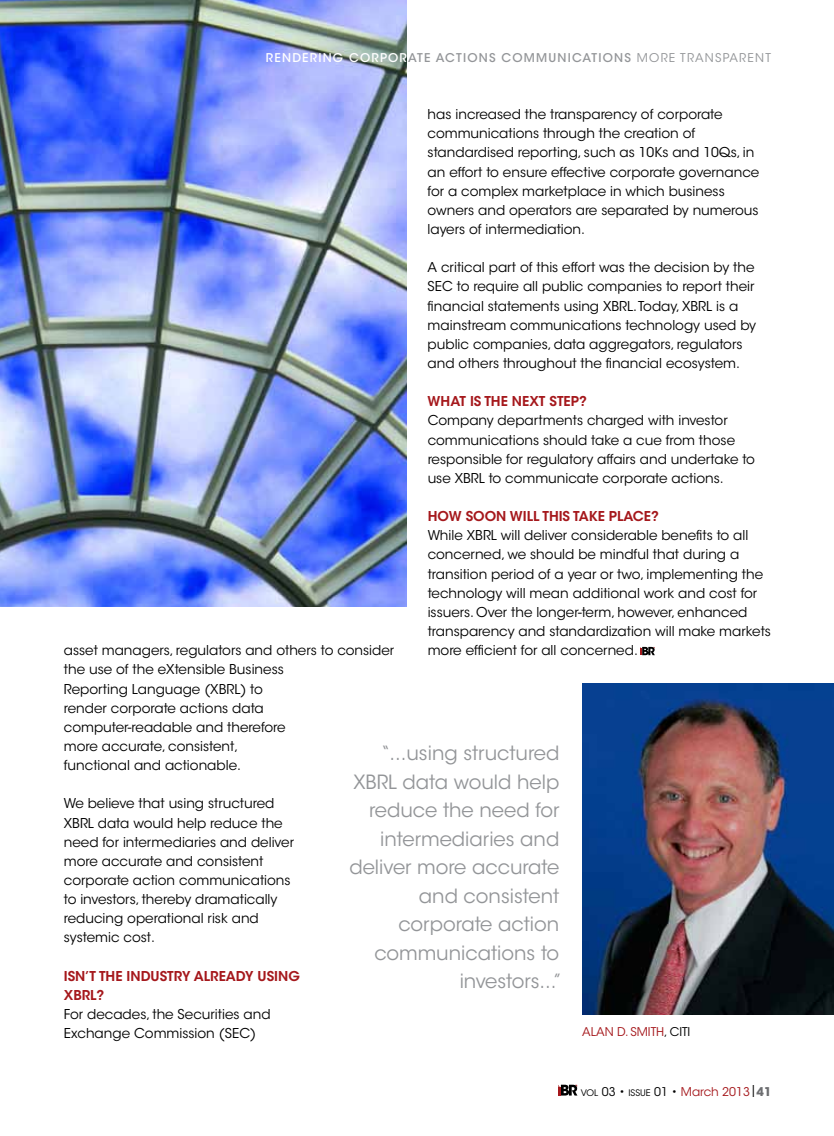
<style>
.page{position:relative;width:834px;height:1136px;background:#fff}
.page>*{position:absolute;margin:0;border:0;box-sizing:border-box;transform-origin:0 0}
.t1{font:19.5px/28.5px "ITC Avant Garde MM 300 750";letter-spacing:-.005em;color:#939598;text-align:right}
.t2{font:13.5px/19.2px "ITC Avant Garde MM 300 750";letter-spacing:-.005em;color:#000}
.t3{font:13.5px/19.2px "ITC Avant Garde MM 575 750";letter-spacing:.025em;color:#a5181c}
.t4{font:12px "ITC Avant Garde MM 300 750";letter-spacing:-.015em;color:#a5181c}
.t5{font:12px "ITC Avant Garde MM 445 750";letter-spacing:.1em;color:#939598}
.t6{font:12px "ITC Avant Garde MM 445 750";letter-spacing:.1em;color:#fff}
.t7{font:12px "ITC Avant Garde MM 300 750";color:#939598}
.t8{font:9px "ITC Avant Garde MM 300 750";color:#000}
.s1{color:#939598}
.s2{font-family:"ITC Avant Garde MM 300 750"}
.s3{color:#000}
.s4{font-size:12px}
.s5{font-size:9px;color:#000}
.s6{font-family:"ITC Avant Garde MM 740 750";color:#6d6e71}
</style>
<div class="page">
<img style="left:0;top:0;width:406px;height:607px">
<img style="left:582px;top:683px;width:251px;height:330px">
<svg style="left:640px;top:646px;width:14px;height:9px"></svg>
<svg style="left:558px;top:1084px;width:19px;height:11px"></svg>
<p class="t6" style="left:266px;top:50px;width:180px">RENDERING CORPOR<span class="s1">ATE ACT</span></p>
<p class="t5" style="left:463px;top:50px;width:242px">IONS COMM UNICATIONS <span class="s2">More Transpa</span></p>
<p class="t7" style="left:739px;top:50px;width:31px">rent</p>
<p class="t2" style="left:427px;top:105px;width:333px">has increased the transparency of corporate communications through the creation of standardised reporting, such as 10Ks and 10Qs, in an effort to ensure effective corporate governance for a complex marketplace in which business owners and operators are separated by numerous layers of intermediation.</p>
<p class="t2" style="left:427px;top:258px;width:330px">A critical part of this effort was the decision by the SEC to require all public companies to report their financial statements using XBRL. Today, XBRL is a mainstream communications technology used by public companies, data aggregators, regulators and others throughout the financial ecosystem.</p>
<p class="t3" style="left:427px;top:392px;width:160px">WHAT IS THE NEXT STEP?</p>
<p class="t2" style="left:427px;top:411px;width:329px">Company departments charged with investor communications should take a cue from those responsible for regulatory affairs and undertake to use XBRL to communicate corporate actions.</p>
<p class="t3" style="left:427px;top:507px;width:232px">HOW SOON WILL THIS TAKE PLACE?</p>
<p class="t2" style="left:427px;top:526px;width:345px">While XBRL will deliver considerable benefits to all concerned, we should be mindful that during a transition period of a year or two, implementing the technology will mean additional work and cost for issuers. Over the longer-term, however, enhanced transparency and standardization will make markets more efficient for all concerned.</p>
<p class="t2" style="left:64px;top:641px;width:332px">asset managers, regulators and others to consider the use of the eXtensible Business<br>Reporting Language (XBRL) to<br>render corporate actions data computer-readable and therefore<br>more accurate, consistent,<br>functional and actionable.</p>
<p class="t2" style="left:64px;top:794px;width:232px">We believe that using structured<br>XBRL data would help reduce the need for intermediaries and deliver more accurate and consistent corporate action communications to investors, thereby dramatically reducing operational risk and systemic cost.</p>
<p class="t3" style="left:64px;top:966px;width:237px">ISN’T THE INDUSTRY ALREADY USING<br>XBRL?</p>
<p class="t2" style="left:64px;top:1004px;width:208px">For decades, the Securities and<br>Exchange Commission (SEC)</p>
<h1 class="t1" style="left:349px;top:739px;width:215px">“...using structured<br>XBRL data would help reduce the need for intermediaries and deliver more accurate and consistent corporate action communications to investors...”</h1>
<p class="t4" style="left:582px;top:1024px;width:9px">alan</p>
<p class="t4" style="left:617px;top:1024px;width:73px">d. smith<span class="s3">, citi</span></p>
<p class="t8" style="left:580px;top:1086px;width:53px">vol <span class="s4">03 •</span> issu</p>
<p class="t4" style="left:645px;top:1084px;width:127px"><span class="s5">e</span> <span class="s3">01 •</span> March 2013<span class="s3">|</span><span class="s6">41</span></p>
</div>
